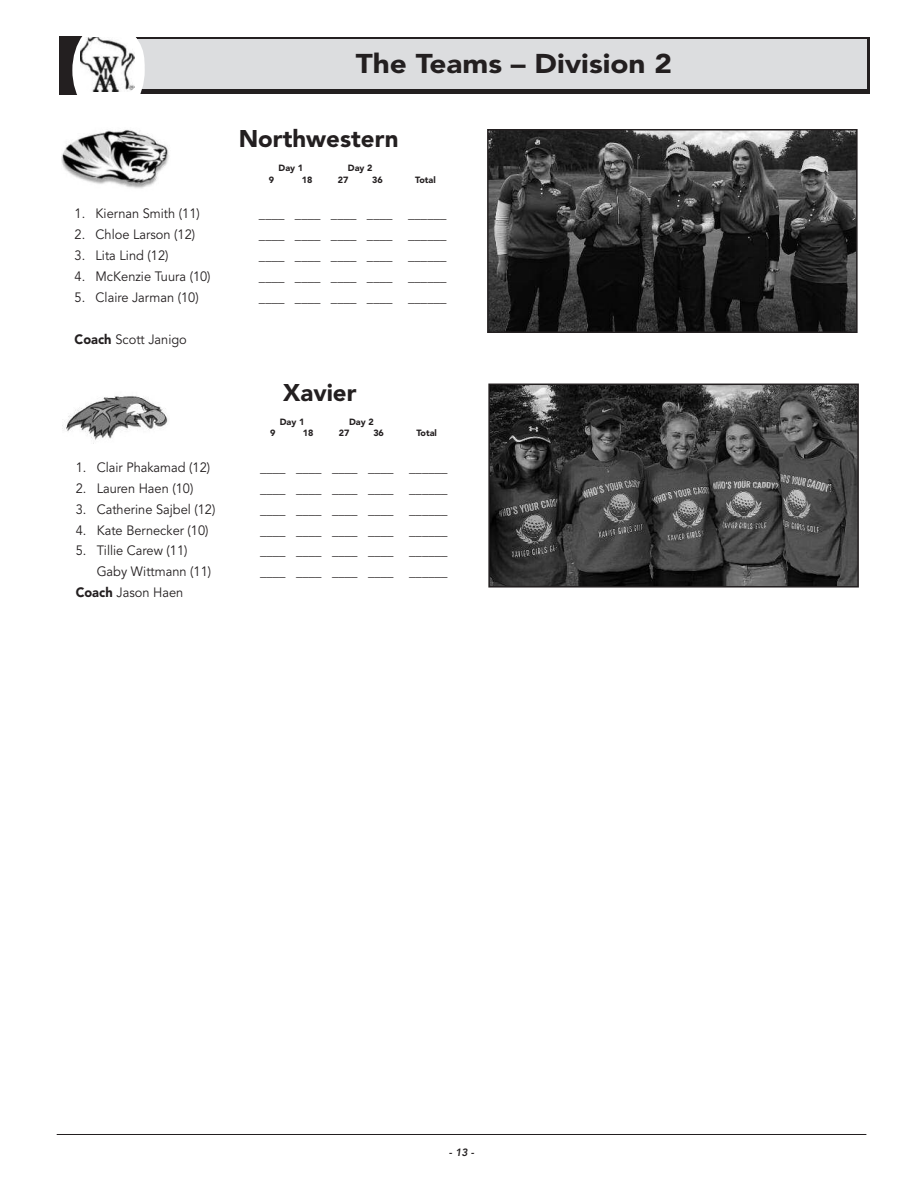
<style>
.page{position:relative;width:918px;height:1188px;background:#fff}
.page>*{position:absolute;margin:0;border:0;box-sizing:border-box;transform-origin:0 0}
.t1{font:900 27px "Avenir";color:#231f20;scale:1.1 1}
.t2{font:900 24px "Avenir";color:#231f20}
.t3{font:13.5px "Avenir";color:#231f20;scale:.95 1}
.t4{font:italic 800 10.5px "Avenir";color:#231f20}
.t5{font:900 9px "Avenir";color:#231f20}
.s1{font-weight:900}
</style>
<div class="page">
<img style="left:490px;top:132px;width:365px;height:198px">
<div style="left:487px;top:129px;width:371px;height:204px;border:2px solid #231f20"></div>
<img style="left:491px;top:387px;width:365px;height:198px">
<div style="left:488px;top:384px;width:371px;height:204px;border:2px solid #231f20"></div>
<img style="left:61px;top:129px;width:108px;height:60px">
<img style="left:64px;top:396px;width:104px;height:48px">
<hr style="left:57px;top:1134px;width:809px;height:1px;background:#231f20">
<svg style="left:145px;top:38px;width:725px;height:56px;background:#3c393a"></svg>
<div style="left:70px;top:39px;width:797px;height:49px;background:#dcdddf"></div>
<div style="left:59px;top:37px;width:53px;height:58px;background:#231f20"></div>
<svg style="left:72px;top:36px;width:73px;height:59px"></svg>
<img style="left:81px;top:38px;width:53px;height:54px">
<h1 class="t1" style="left:356px;top:40px;width:289px">The Teams – Division 2</h1>
<h2 class="t2" style="left:239px;top:118px;width:161px">Northwestern</h2>
<p class="t5" style="left:279px;top:161px;width:26px">Day 1</p>
<p class="t5" style="left:348px;top:161px;width:26px">Day 2</p>
<p class="t5" style="left:269px;top:172px;width:7px">9</p>
<p class="t5" style="left:302px;top:172px;width:12px">18</p>
<p class="t5" style="left:338px;top:172px;width:12px">27</p>
<p class="t5" style="left:372px;top:172px;width:12px">36</p>
<p class="t5" style="left:415px;top:172px;width:22px">Total</p>
<p class="t3" style="left:75px;top:206px;width:133px">1. Kiernan Smith (11)</p>
<p class="t3" style="left:259px;top:206px;width:199px">____ ____ ____ ____ ______</p>
<p class="t3" style="left:75px;top:227px;width:128px">2. Chloe Larson (12)</p>
<p class="t3" style="left:259px;top:227px;width:199px">____ ____ ____ ____ ______</p>
<p class="t3" style="left:75px;top:247px;width:100px">3. Lita Lind (12)</p>
<p class="t3" style="left:259px;top:247px;width:199px">____ ____ ____ ____ ______</p>
<p class="t3" style="left:75px;top:268px;width:145px">4. McKenzie Tuura (10)</p>
<p class="t3" style="left:259px;top:268px;width:199px">____ ____ ____ ____ ______</p>
<p class="t3" style="left:75px;top:289px;width:132px">5. Claire Jarman (10)</p>
<p class="t3" style="left:259px;top:289px;width:199px">____ ____ ____ ____ ______</p>
<p class="t3" style="left:75px;top:331px;width:120px"><span class="s1">Coach</span> Scott Janigo</p>
<h2 class="t2" style="left:283px;top:372px;width:75px">Xavier</h2>
<p class="t5" style="left:280px;top:414px;width:26px">Day 1</p>
<p class="t5" style="left:349px;top:414px;width:26px">Day 2</p>
<p class="t5" style="left:270px;top:426px;width:7px">9</p>
<p class="t5" style="left:303px;top:426px;width:12px">18</p>
<p class="t5" style="left:339px;top:426px;width:12px">27</p>
<p class="t5" style="left:373px;top:426px;width:12px">36</p>
<p class="t5" style="left:416px;top:426px;width:22px">Total</p>
<p class="t3" style="left:76px;top:459px;width:143px">1. Clair Phakamad (12)</p>
<p class="t3" style="left:260px;top:459px;width:199px">____ ____ ____ ____ ______</p>
<p class="t3" style="left:76px;top:480px;width:125px">2. Lauren Haen (10)</p>
<p class="t3" style="left:260px;top:480px;width:199px">____ ____ ____ ____ ______</p>
<p class="t3" style="left:76px;top:501px;width:149px">3. Catherine Sajbel (12)</p>
<p class="t3" style="left:260px;top:501px;width:199px">____ ____ ____ ____ ______</p>
<p class="t3" style="left:76px;top:522px;width:141px">4. Kate Bernecker (10)</p>
<p class="t3" style="left:260px;top:522px;width:199px">____ ____ ____ ____ ______</p>
<p class="t3" style="left:76px;top:543px;width:119px">5. Tillie Carew (11)</p>
<p class="t3" style="left:260px;top:543px;width:199px">____ ____ ____ ____ ______</p>
<p class="t3" style="left:97px;top:564px;width:122px">Gaby Wittmann (11)</p>
<p class="t3" style="left:260px;top:564px;width:199px">____ ____ ____ ____ ______</p>
<p class="t3" style="left:76px;top:584px;width:115px"><span class="s1">Coach</span> Jason Haen</p>
<p class="t4" style="left:449px;top:1146px;width:27px">- 13 -</p>
</div>
